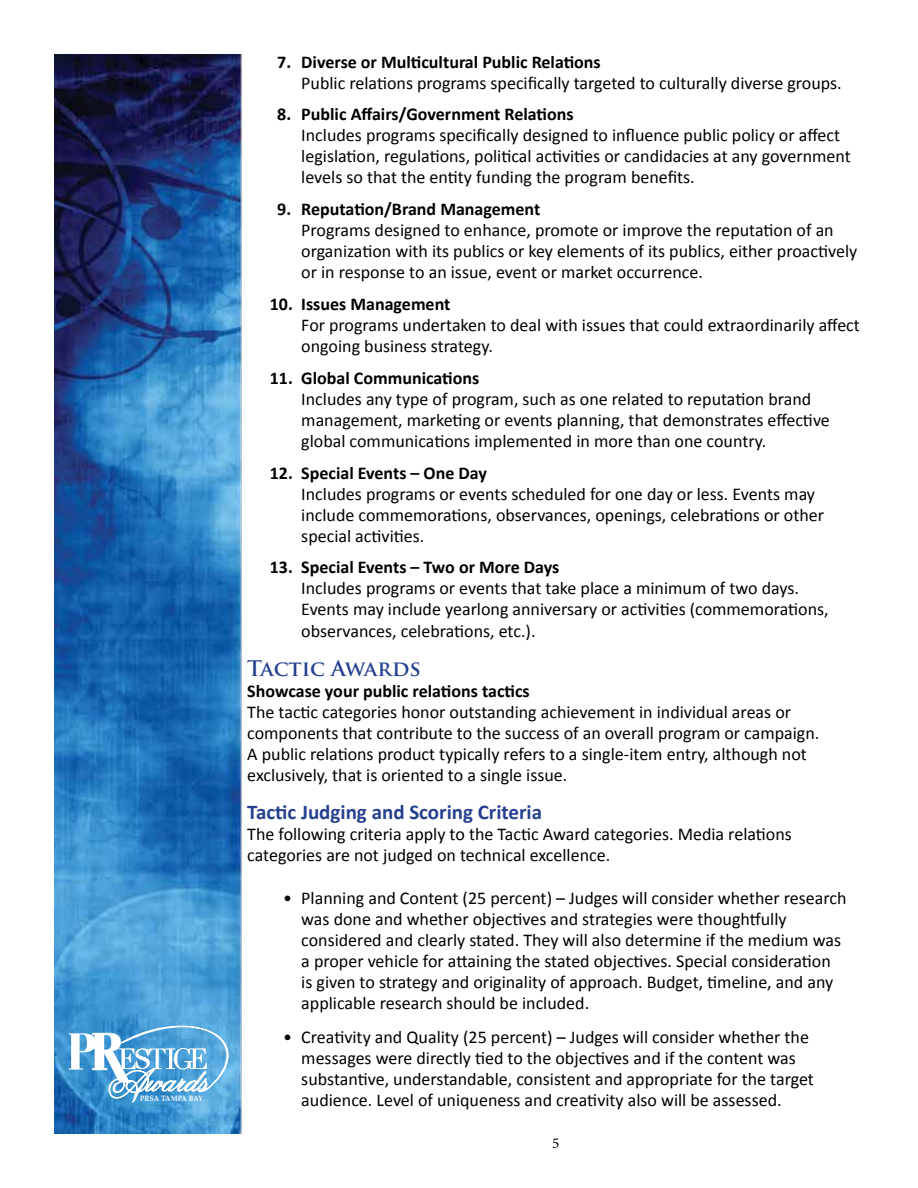
<style>
.page{position:relative;width:918px;height:1188px;background:#fff}
.page>*{position:absolute;margin:0;border:0;box-sizing:border-box;transform-origin:0 0}
.t1{font:700 21px "Calibri";color:#25408f}
.t2{font:700 21px "Trajan Pro";letter-spacing:-.005em;color:#25408f}
.t3{font:18px/21px "Calibri";color:#000}
.t4{font:700 18px "Calibri";color:#000}
.t5{font:15px "Minion Pro";color:#000}
.t6{font:700 7.8px "Palatino";letter-spacing:.01em;color:#fff;scale:.9 1}
</style>
<div class="page">
<img style="left:54px;top:54px;width:188px;height:1080px">
<svg style="left:69px;top:1023px;width:159px;height:80px"></svg>
<p class="t6" style="left:140px;top:1091px;width:71px">PRSA TAMPA BAY</p>
<p class="t4" style="left:277px;top:50px;width:325px">7. Diverse or Multicultural Public Relations</p>
<p class="t3" style="left:301px;top:71px;width:542px">Public relations programs specifically targeted to culturally diverse groups.</p>
<p class="t4" style="left:277px;top:103px;width:298px">8. Public Affairs/Government Relations</p>
<p class="t3" style="left:301px;top:124px;width:551px">Includes programs specifically designed to influence public policy or affect legislation, regulations, political activities or candidacies at any government levels so that the entity funding the program benefits.</p>
<p class="t4" style="left:277px;top:198px;width:265px">9. Reputation/Brand Management</p>
<p class="t3" style="left:301px;top:219px;width:558px">Programs designed to enhance, promote or improve the reputation of an organization with its publics or key elements of its publics, either proactively or in response to an issue, event or market occurrence.</p>
<p class="t4" style="left:270px;top:293px;width:182px">10. Issues Management</p>
<p class="t3" style="left:301px;top:314px;width:560px">For programs undertaken to deal with issues that could extraordinarily affect ongoing business strategy.</p>
<p class="t4" style="left:270px;top:367px;width:211px">11. Global Communications</p>
<p class="t3" style="left:301px;top:387px;width:530px">Includes any type of program, such as one related to reputation brand management, marketing or events planning, that demonstrates effective global communications implemented in more than one country.</p>
<p class="t4" style="left:270px;top:461px;width:219px">12. Special Events – One Day</p>
<p class="t3" style="left:301px;top:482px;width:524px">Includes programs or events scheduled for one day or less. Events may include commemorations, observances, openings, celebrations or other special activities.</p>
<p class="t4" style="left:270px;top:556px;width:291px">13. Special Events – Two or More Days</p>
<p class="t3" style="left:301px;top:577px;width:529px">Includes programs or events that take place a minimum of two days.<br>Events may include yearlong anniversary or activities (commemorations, observances, celebrations, etc.).</p>
<p class="t2" style="left:247px;top:655px;width:175px">Tactic Awards</p>
<p class="t4" style="left:247px;top:679px;width:284px">Showcase your public relations tactics</p>
<p class="t3" style="left:247px;top:700px;width:574px">The tactic categories honor outstanding achievement in individual areas or components that contribute to the success of an overall program or campaign.<br>A public relations product typically refers to a single-item entry, although not exclusively, that is oriented to a single issue.</p>
<p class="t1" style="left:247px;top:799px;width:296px">Tactic Judging and Scoring Criteria</p>
<p class="t3" style="left:247px;top:823px;width:546px">The following criteria apply to the Tactic Award categories. Media relations categories are not judged on technical excellence.</p>
<p class="t3" style="left:301px;top:887px;width:547px;text-indent:-18px">• Planning and Content (25 percent) – Judges will consider whether research was done and whether objectives and strategies were thoughtfully considered and clearly stated. They will also determine if the medium was a proper vehicle for attaining the stated objectives. Special consideration<br>is given to strategy and originality of approach. Budget, timeline, and any applicable research should be included.</p>
<p class="t3" style="left:301px;top:1026px;width:514px;text-indent:-18px">• Creativity and Quality (25 percent) – Judges will consider whether the messages were directly tied to the objectives and if the content was substantive, understandable, consistent and appropriate for the target audience. Level of uniqueness and creativity also will be assessed.</p>
<p class="t5" style="left:552px;top:1133px;width:9px">5</p>
</div>
